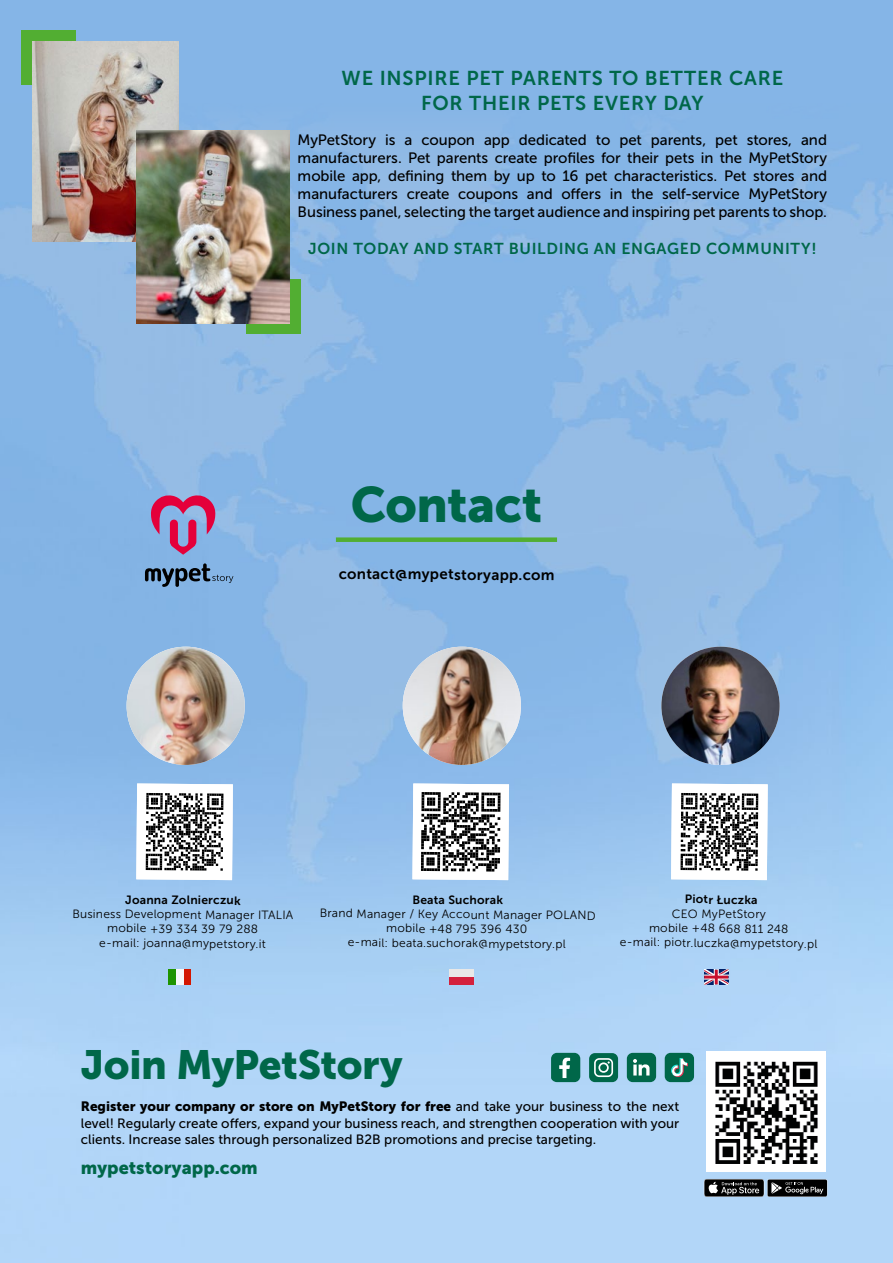
<style>
.page{position:relative;width:893px;height:1263px;background:#fff}
.page>*{position:absolute;margin:0;border:0;box-sizing:border-box;transform-origin:0 0}
.t1{font:49.5px "Museo Sans 900";letter-spacing:-.01em;color:#006749}
.t2{font:40.5px "Museo Sans 900";letter-spacing:-.01em;color:#006749}
.t3{font:19.95px/25.8px "Museo Sans 700";letter-spacing:.04em;color:#006749;text-align:center}
.t4{font:18px "Museo Sans 900";color:#006749}
.t5{font:15.75px "Museo Sans 700";letter-spacing:.04em;color:#006749}
.t6{font:15px/18px "Museo Sans 500";letter-spacing:-.005em;color:#000;text-align:justify}
.t7{font:15px "Museo Sans 700";color:#000}
.t8{font:13.5px/16.2px "Museo Sans 500";color:#000}
.t9{font:13.5px "Museo Sans 900";color:#000}
.t10{font:12px/14.4px "Museo Sans 300";letter-spacing:.01em;color:#000;text-align:center}
.t11{font:12px "Museo Sans 700";letter-spacing:.01em;color:#000}
.s1{font-family:"Museo Sans 500"}
</style>
<div class="page">
<img style="left:0;top:215px;width:893px;height:1048px">
<svg style="left:0;top:0;width:893px;height:215px;background:#86b5e6"></svg>
<div style="left:706px;top:1052px;width:120px;height:120px;background:#fff"></div>
<img style="left:715px;top:1061px;width:103px;height:103px">
<svg style="left:704px;top:1179px;width:123px;height:18px;background:#3a3b3d"></svg>
<img style="left:126px;top:647px;width:119px;height:118px">
<svg style="left:136px;top:783px;width:97px;height:97px"></svg>
<img style="left:661px;top:647px;width:119px;height:118px">
<svg style="left:671px;top:783px;width:97px;height:97px"></svg>
<img style="left:402px;top:647px;width:119px;height:118px">
<svg style="left:412px;top:783px;width:97px;height:97px"></svg>
<div style="left:336px;top:537px;width:221px;height:5px;background:#52ae32"></div>
<div style="left:183px;top:969px;width:8px;height:15px;background:#d41700"></div>
<div style="left:176px;top:969px;width:7px;height:15px;background:#f7f7f7"></div>
<div style="left:168px;top:969px;width:8px;height:15px;background:#1f9400"></div>
<div style="left:450px;top:969px;width:24px;height:8px;background:#e9e8e7"></div>
<div style="left:450px;top:977px;width:24px;height:7px;background:#d4213d"></div>
<svg style="left:704px;top:969px;width:24px;height:15px"></svg>
<svg style="left:145px;top:563px;width:88px;height:24px;background:#5e81a4"></svg>
<svg style="left:151px;top:494px;width:64px;height:61px;background:#a971a5"></svg>
<svg style="left:551px;top:1053px;width:29px;height:29px"></svg>
<div style="left:627px;top:1053px;width:29px;height:29px;background:#006749;border-radius:6px"></div>
<svg style="left:633px;top:1059px;width:16px;height:16px"></svg>
<div style="left:665px;top:1053px;width:29px;height:29px;background:#006749;border-radius:6px"></div>
<svg style="left:671px;top:1058px;width:17px;height:19px"></svg>
<div style="left:22px;top:31px;width:54px;height:54px;background:#52ae32"></div>
<div style="left:246px;top:279px;width:55px;height:55px;background:#52ae32"></div>
<div style="left:589px;top:1053px;width:29px;height:29px;background:#006749;border-radius:6px"></div>
<svg style="left:594px;top:1058px;width:19px;height:19px"></svg>
<img style="left:32px;top:41px;width:146px;height:200px">
<img style="left:136px;top:130px;width:154px;height:193px">
<h3 class="t3" style="left:342px;top:65px;width:443px">WE INSPIRE PET PARENTS TO BETTER CARE<br>FOR THEIR PETS EVERY DAY</h3>
<p class="t6" style="left:298px;top:131px;width:531px">MyPetStory is a coupon app dedicated to pet parents, pet stores, and manufacturers. Pet parents create profiles for their pets in the MyPetStory mobile app, defining them by up to 16 pet characteristics. Pet stores and manufacturers create coupons and offers in the self-service MyPetStory Business panel, selecting the target audience and inspiring pet parents to shop.</p>
<p class="t5" style="left:308px;top:239px;width:510px">JOIN TODAY AND START BUILDING AN ENGAGED COMMUNITY!</p>
<h1 class="t1" style="left:351px;top:477px;width:193px">Contact</h1>
<p class="t7" style="left:339px;top:564px;width:217px;rotate:1deg">contact@mypetstoryapp.com</p>
<p class="t11" style="left:125px;top:893px;width:117px">Joanna Zolnierczuk</p>
<p class="t10" style="left:72px;top:907px;width:223px">Business Development Manager ITALIA mobile +39 334 39 79 288<br>e-mail: joanna@mypetstory.it</p>
<p class="t11" style="left:412px;top:893px;width:92px">Beata Suchorak</p>
<p class="t10" style="left:320px;top:907px;width:278px">Brand Manager / Key Account Manager POLAND mobile +48 795 396 430<br>e-mail: beata.suchorak@mypetstory.pl</p>
<p class="t11" style="left:685px;top:893px;width:74px">Piotr Łuczka</p>
<p class="t10" style="left:620px;top:907px;width:199px">CEO MyPetStory<br>mobile +48 668 811 248<br>e-mail: piotr.luczka@mypetstory.pl</p>
<h2 class="t2" style="left:81px;top:1042px;width:323px">Join MyPetStory</h2>
<p class="t9" style="left:81px;top:1099px;width:600px">Register your company or store on MyPetStory for free <span class="s1">and take your business to the next</span></p>
<p class="t8" style="left:81px;top:1115px;width:600px">level! Regularly create offers, expand your business reach, and strengthen cooperation with your clients. Increase sales through personalized B2B promotions and precise targeting.</p>
<p class="t4" style="left:81px;top:1158px;width:178px">mypetstoryapp.com</p>
</div>
